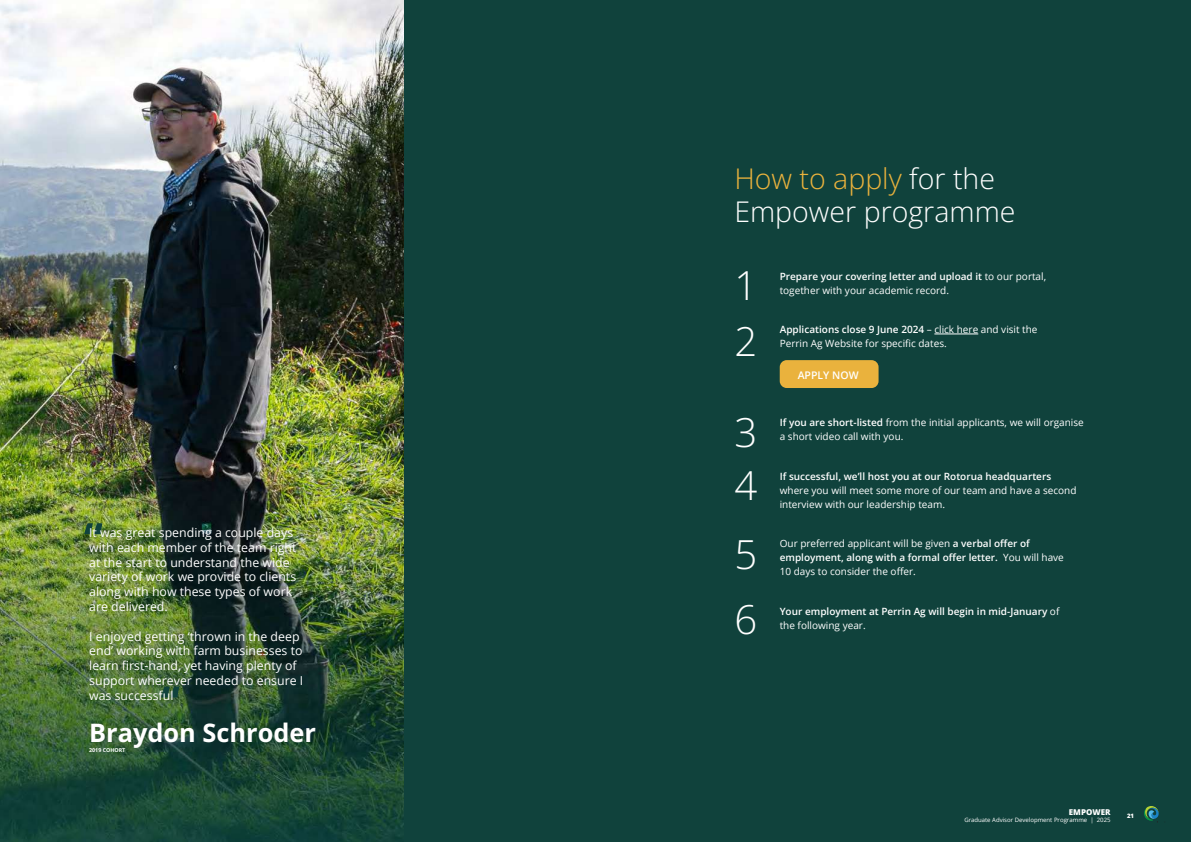
<style>
.page{position:relative;width:1191px;height:842px;background:#fff}
.page>*{position:absolute;margin:0;border:0;box-sizing:border-box;transform-origin:0 0}
.t1{font:300 40px/55.1px "Open Sans";color:#fff}
.t2{font:300 28.5px/33px "Open Sans";color:#fff}
.t3{font:700 25.4px "Open Sans";color:#fff}
.t4{font:12.3px/14.8px "Open Sans";color:#fff}
.t5{font:600 10.5px "Open Sans";color:#fff}
.t6{font:10px/14px "Open Sans";color:#fff}
.t7{font:600 10px/14px "Open Sans";color:#fff}
.t8{font:800 8px "Open Sans";color:#fff}
.t9{font:6px "Open Sans";color:#fff}
.t10{font:800 6px "Open Sans";color:#fff}
.t11{font:700 5.3px "Open Sans";color:#fff}
.s1{color:#eab23d}
.s2{font-weight:600}
.s3{font-weight:400}
</style>
<div class="page">
<img style="left:0;top:0;width:404px;height:842px">
<div style="left:404px;top:0;width:787px;height:842px;background:#10423c"></div>
<hr style="left:934px;top:334px;width:44px;height:1px;background:#fff">
<div style="left:779px;top:360px;width:99px;height:28px;background:#eab23d;border-radius:7px"></div>
<svg style="left:161px;top:687px;width:18px;height:10px"></svg>
<svg style="left:84px;top:523px;width:18px;height:11px"></svg>
<svg style="left:1144px;top:806px;width:15px;height:17px"></svg>
<p class="t4" style="left:89px;top:525px;width:209px">It was great spending a couple days with each member of the team right at the start to understand the wide variety of work we provide to clients along with how these types of work are delivered.</p>
<p class="t4" style="left:89px;top:628px;width:216px">I enjoyed getting ‘thrown in the deep end’ working with farm businesses to learn first-hand, yet having plenty of support wherever needed to ensure I was successful</p>
<h3 class="t3" style="left:89px;top:715px;width:228px">Braydon Schroder</h3>
<p class="t11" style="left:89px;top:746px;width:38px">2019 COHORT</p>
<h2 class="t2" style="left:734px;top:162px;width:283px"><span class="s1">How to apply</span> for the<br>Empower programme</h2>
<h1 class="t1" style="left:734px;top:257px;width:24px">1<br>2</h1>
<h1 class="t1" style="left:734px;top:406px;width:24px;line-height:52.4px">3<br>4</h1>
<h1 class="t1" style="left:734px;top:521px;width:24px;line-height:65.4px">5<br>6</h1>
<p class="t6" style="left:779px;top:269px;width:268px"><span class="s2">Prepare your covering letter and upload it</span> to our portal, together with your academic record.</p>
<p class="t6" style="left:779px;top:322px;width:259px"><span class="s2">Applications close 9 June 2024</span> – click here and visit the<br>Perrin Ag Website for specific dates.</p>
<p class="t5" style="left:797px;top:368px;width:62px">APPLY NOW</p>
<p class="t6" style="left:779px;top:415px;width:306px"><span class="s2">If you are short-listed</span> from the initial applicants, we will organise a short video call with you.</p>
<p class="t7" style="left:779px;top:469px;width:273px">If successful, we’ll host you at our Rotorua headquarters</p>
<p class="t6" style="left:779px;top:483px;width:298px">where you will meet some more of our team and have a second interview with our leadership team.</p>
<p class="t6" style="left:779px;top:536px;width:286px">Our preferred applicant will be given <span class="s2">a verbal offer of employment, along with a formal offer letter.</span> You will have<br>10 days to consider the offer.</p>
<p class="t7" style="left:779px;top:604px;width:281px">Your employment at Perrin Ag will begin in mid-January <span class="s3">of the following year.</span></p>
<p class="t8" style="left:1068px;top:806px;width:43px">EMPOWER</p>
<p class="t9" style="left:964px;top:815px;width:148px">Graduate Advisor Development Programme | 2025</p>
<p class="t10" style="left:1127px;top:811px;width:9px">21</p>
</div>
